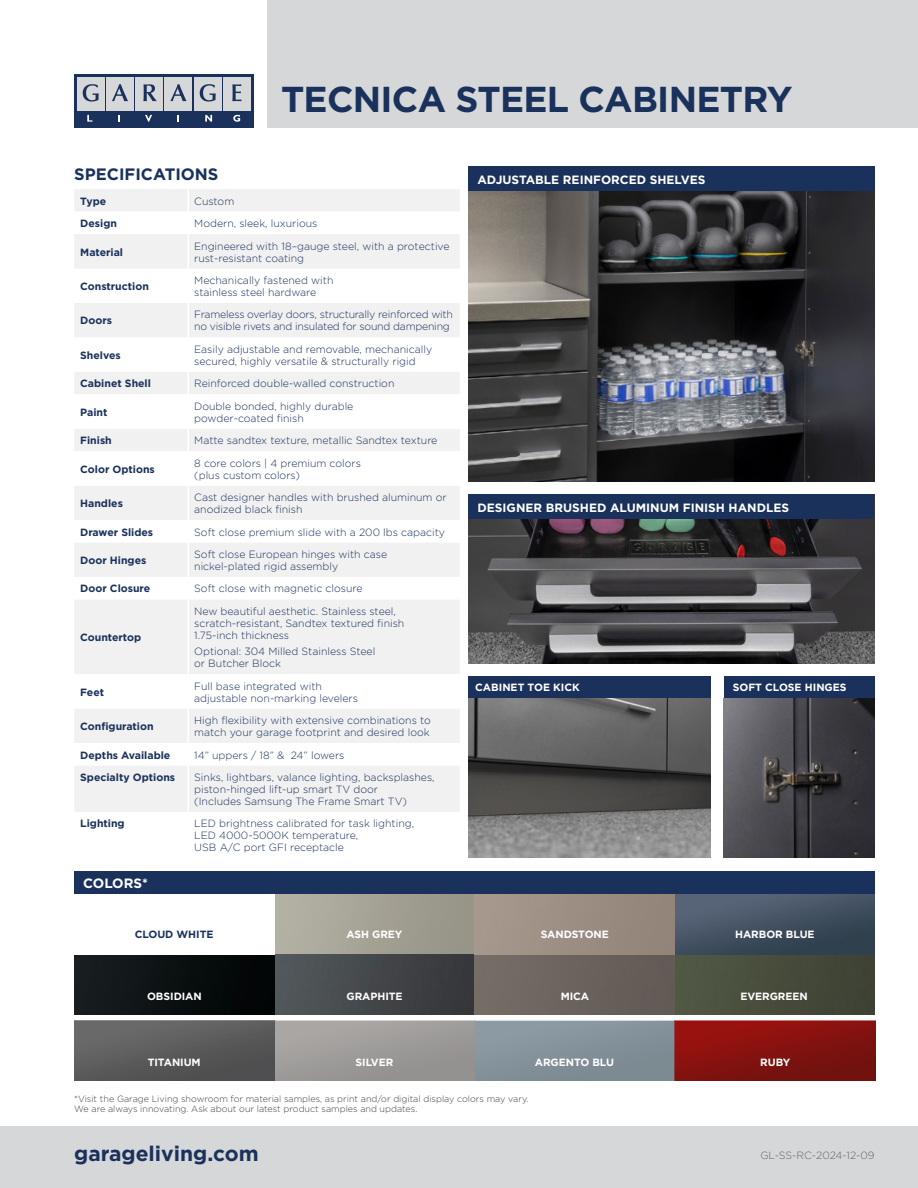
<style>
.page{position:relative;width:918px;height:1188px;background:#fff}
.page>*{position:absolute;margin:0;border:0;box-sizing:border-box;transform-origin:0 0}
.t1{font:700 36px "Gotham";letter-spacing:-.02em;color:#19315b}
.t2{font:700 21px "Gotham";color:#19315b}
.t3{font:700 16.5px "Gotham";color:#19315b}
.t4{font:700 13.5px "Gotham";color:#fff}
.t5{font:700 12px "Gotham";color:#fff}
.t6{font:300 10.5px/12px "Gotham";color:#19315b}
.t7{font:700 10.5px "Gotham";color:#19315b}
.t8{font:700 10.5px "Gotham";letter-spacing:-.005em;color:#fff}
.t9{font:300 10.5px/12px "Gotham";letter-spacing:-.02em;color:#19315b}
.t10{font:300 10.5px "Gotham";color:#636466}
.t11{font:300 9px/10.5px "Gotham";color:#414042}
</style>
<div class="page">
<div style="left:267px;top:0;width:651px;height:127px;background:#d5d7d8"></div>
<div style="left:0;top:1126px;width:918px;height:62px;background:#d5d7d8"></div>
<div style="left:468px;top:676px;width:242px;height:22px;background:#19315b"></div>
<div style="left:724px;top:676px;width:150px;height:22px;background:#19315b"></div>
<div style="left:74px;top:74px;width:180px;height:53px;background:#19315b"></div>
<div style="left:77px;top:77px;width:28px;height:33px;background:#d5d7d8"></div>
<div style="left:106px;top:77px;width:28px;height:33px;background:#d5d7d8"></div>
<div style="left:135px;top:77px;width:28px;height:33px;background:#d5d7d8"></div>
<div style="left:165px;top:77px;width:27px;height:33px;background:#d5d7d8"></div>
<div style="left:194px;top:77px;width:28px;height:33px;background:#d5d7d8"></div>
<div style="left:223px;top:77px;width:28px;height:33px;background:#d5d7d8"></div>
<svg style="left:87px;top:115px;width:5px;height:7px"></svg>
<svg style="left:118px;top:115px;width:2px;height:7px"></svg>
<svg style="left:145px;top:115px;width:7px;height:7px"></svg>
<svg style="left:177px;top:115px;width:2px;height:7px"></svg>
<svg style="left:205px;top:115px;width:7px;height:7px"></svg>
<svg style="left:233px;top:115px;width:7px;height:7px"></svg>
<svg style="left:112px;top:84px;width:16px;height:17px"></svg>
<svg style="left:143px;top:84px;width:14px;height:17px"></svg>
<svg style="left:170px;top:84px;width:17px;height:17px"></svg>
<svg style="left:232px;top:84px;width:10px;height:17px"></svg>
<svg style="left:200px;top:84px;width:16px;height:18px"></svg>
<svg style="left:83px;top:84px;width:16px;height:18px"></svg>
<div style="left:74px;top:871px;width:801px;height:24px;background:#19315b"></div>
<img style="left:475px;top:1021px;width:200px;height:60px">
<img style="left:275px;top:895px;width:200px;height:60px">
<div style="left:274px;top:1021px;width:201px;height:60px;background:#9d9b99"></div>
<div style="left:274px;top:955px;width:201px;height:60px;background:linear-gradient(to right,#53595c,#353438)"></div>
<div style="left:74px;top:955px;width:200px;height:60px;background:linear-gradient(to right,#181e21,#000303)"></div>
<div style="left:74px;top:1021px;width:200px;height:60px;background:linear-gradient(to right,#646464,#525253)"></div>
<svg style="left:675px;top:1021px;width:200px;height:60px;background:#84120f"></svg>
<div style="left:74px;top:895px;width:200px;height:60px;background:#fffffb"></div>
<div style="left:674px;top:955px;width:201px;height:60px;background:#474c3b"></div>
<div style="left:475px;top:955px;width:200px;height:60px;background:#6b635e"></div>
<svg style="left:675px;top:895px;width:200px;height:60px;background:#425061"></svg>
<div style="left:475px;top:895px;width:200px;height:60px;background:#9c8e83"></div>
<div style="left:74px;top:189px;width:386px;height:22px;background:#f1f1f2"></div>
<svg style="left:74px;top:234px;width:386px;height:160px;fill:#f1f1f2"></svg>
<svg style="left:74px;top:429px;width:386px;height:383px;fill:#f1f1f2"></svg>
<svg style="left:188px;top:189px;width:1px;height:22px"></svg>
<hr style="left:188px;top:234px;width:1px;height:35px;background:#fff">
<hr style="left:188px;top:269px;width:1px;height:34px;background:#fff">
<hr style="left:188px;top:303px;width:1px;height:34px;background:#fff">
<hr style="left:188px;top:337px;width:1px;height:35px;background:#fff">
<svg style="left:188px;top:372px;width:1px;height:22px"></svg>
<svg style="left:188px;top:429px;width:1px;height:22px"></svg>
<hr style="left:188px;top:486px;width:1px;height:34px;background:#fff">
<hr style="left:188px;top:542px;width:1px;height:35px;background:#fff">
<hr style="left:188px;top:451px;width:1px;height:35px;background:#fff">
<svg style="left:188px;top:520px;width:1px;height:22px"></svg>
<svg style="left:188px;top:577px;width:1px;height:22px"></svg>
<hr style="left:188px;top:599px;width:1px;height:75px;background:#fff">
<hr style="left:188px;top:709px;width:1px;height:34px;background:#fff">
<hr style="left:188px;top:674px;width:1px;height:35px;background:#fff">
<hr style="left:188px;top:765px;width:1px;height:47px;background:#fff">
<svg style="left:188px;top:743px;width:1px;height:22px"></svg>
<img style="left:724px;top:698px;width:150px;height:160px">
<img style="left:468px;top:495px;width:406px;height:168px">
<img style="left:468px;top:698px;width:242px;height:160px">
<img style="left:469px;top:191px;width:405px;height:291px">
<div style="left:469px;top:166px;width:406px;height:25px;background:#19315b"></div>
<div style="left:469px;top:495px;width:405px;height:24px;background:#19315b"></div>
<h3 class="t3" style="left:74px;top:163px;width:146px">SPECIFICATIONS</h3>
<h1 class="t1" style="left:281px;top:75px;width:513px">TECNICA STEEL CABINETRY</h1>
<p class="t5" style="left:478px;top:171px;width:229px">ADJUSTABLE REINFORCED SHELVES</p>
<p class="t7" style="left:80px;top:194px;width:28px">Type</p>
<p class="t6" style="left:194px;top:195px;width:42px">Custom</p>
<p class="t7" style="left:80px;top:216px;width:38px">Design</p>
<p class="t6" style="left:194px;top:217px;width:125px">Modern, sleek, luxurious</p>
<p class="t7" style="left:80px;top:245px;width:44px">Material</p>
<p class="t6" style="left:194px;top:240px;width:257px">Engineered with 18–gauge steel, with a protective rust-resistant coating</p>
<p class="t7" style="left:80px;top:279px;width:70px">Construction</p>
<p class="t6" style="left:194px;top:274px;width:141px">Mechanically fastened with stainless steel hardware</p>
<p class="t7" style="left:80px;top:314px;width:33px">Doors</p>
<p class="t9" style="left:194px;top:308px;width:260px">Frameless overlay doors, structurally reinforced with no visible rivets and insulated for sound dampening</p>
<p class="t7" style="left:80px;top:348px;width:42px">Shelves</p>
<p class="t6" style="left:194px;top:343px;width:239px">Easily adjustable and removable, mechanically secured, highly versatile &amp; structurally rigid</p>
<p class="t7" style="left:80px;top:377px;width:72px">Cabinet Shell</p>
<p class="t6" style="left:194px;top:377px;width:202px">Reinforced double-walled construction</p>
<p class="t7" style="left:80px;top:405px;width:29px">Paint</p>
<p class="t6" style="left:194px;top:400px;width:161px">Double bonded, highly durable powder-coated finish</p>
<p class="t7" style="left:80px;top:434px;width:33px">Finish</p>
<p class="t6" style="left:194px;top:434px;width:245px">Matte sandtex texture, metallic Sandtex texture</p>
<p class="t7" style="left:80px;top:462px;width:76px">Color Options</p>
<p class="t6" style="left:194px;top:457px;width:168px">8 core colors | 4 premium colors (plus custom colors)</p>
<p class="t7" style="left:80px;top:496px;width:44px">Handles</p>
<p class="t6" style="left:194px;top:491px;width:254px">Cast designer handles with brushed aluminum or anodized black finish</p>
<p class="t7" style="left:80px;top:525px;width:74px">Drawer Slides</p>
<p class="t6" style="left:194px;top:526px;width:252px">Soft close premium slide with a 200 lbs capacity</p>
<p class="t7" style="left:80px;top:553px;width:68px">Door Hinges</p>
<p class="t6" style="left:194px;top:548px;width:194px">Soft close European hinges with case nickel-plated rigid assembly</p>
<p class="t7" style="left:80px;top:582px;width:72px">Door Closure</p>
<p class="t6" style="left:194px;top:582px;width:170px">Soft close with magnetic closure</p>
<p class="t7" style="left:80px;top:630px;width:62px">Countertop</p>
<p class="t6" style="left:194px;top:605px;width:212px">New beautiful aesthetic. Stainless steel, scratch-resistant, Sandtex textured finish<br>1.75-inch thickness</p>
<p class="t6" style="left:194px;top:645px;width:183px">Optional: 304 Milled Stainless Steel or Butcher Block</p>
<p class="t7" style="left:80px;top:685px;width:25px">Feet</p>
<p class="t6" style="left:194px;top:680px;width:165px">Full base integrated with adjustable non-marking levelers</p>
<p class="t7" style="left:80px;top:719px;width:75px">Configuration</p>
<p class="t6" style="left:194px;top:714px;width:238px">High flexibility with extensive combinations to match your garage footprint and desired look</p>
<p class="t7" style="left:80px;top:748px;width:92px">Depths Available</p>
<p class="t6" style="left:194px;top:749px;width:152px">14” uppers / 18” &amp; 24” lowers</p>
<p class="t7" style="left:80px;top:770px;width:96px">Specialty Options</p>
<p class="t6" style="left:194px;top:771px;width:242px">Sinks, lightbars, valance lighting, backsplashes, piston-hinged lift-up smart TV door<br>(Includes Samsung The Frame Smart TV)</p>
<p class="t7" style="left:80px;top:817px;width:46px">Lighting</p>
<p class="t6" style="left:194px;top:817px;width:221px">LED brightness calibrated for task lighting,<br>LED 4000-5000K temperature,<br>USB A/C port GFI receptacle</p>
<p class="t4" style="left:83px;top:874px;width:66px">COLORS*</p>
<p class="t5" style="left:478px;top:500px;width:313px">DESIGNER BRUSHED ALUMINUM FINISH HANDLES</p>
<p class="t8" style="left:475px;top:681px;width:106px">CABINET TOE KICK</p>
<p class="t8" style="left:733px;top:681px;width:115px">SOFT CLOSE HINGES</p>
<p class="t7" style="left:135px;top:928px;width:80px">CLOUD WHITE</p>
<p class="t8" style="left:346px;top:928px;width:58px">ASH GREY</p>
<p class="t8" style="left:541px;top:928px;width:70px">SANDSTONE</p>
<p class="t8" style="left:735px;top:928px;width:81px">HARBOR BLUE</p>
<p class="t8" style="left:147px;top:989px;width:56px">OBSIDIAN</p>
<p class="t8" style="left:347px;top:989px;width:58px">GRAPHITE</p>
<p class="t8" style="left:561px;top:989px;width:30px">MICA</p>
<p class="t8" style="left:740px;top:989px;width:69px">EVERGREEN</p>
<p class="t8" style="left:148px;top:1055px;width:54px">TITANIUM</p>
<p class="t8" style="left:356px;top:1055px;width:39px">SILVER</p>
<p class="t8" style="left:535px;top:1055px;width:81px">ARGENTO BLU</p>
<p class="t8" style="left:760px;top:1055px;width:32px">RUBY</p>
<p class="t11" style="left:74px;top:1093px;width:456px">*Visit the Garage Living showroom for material samples, as print and/or digital display colors may vary.<br>We are always innovating. Ask about our latest product samples and updates.</p>
<h2 class="t2" style="left:74px;top:1139px;width:186px">garageliving.com</h2>
<p class="t10" style="left:760px;top:1149px;width:116px">GL-SS-RC-2024-12-09</p>
</div>
